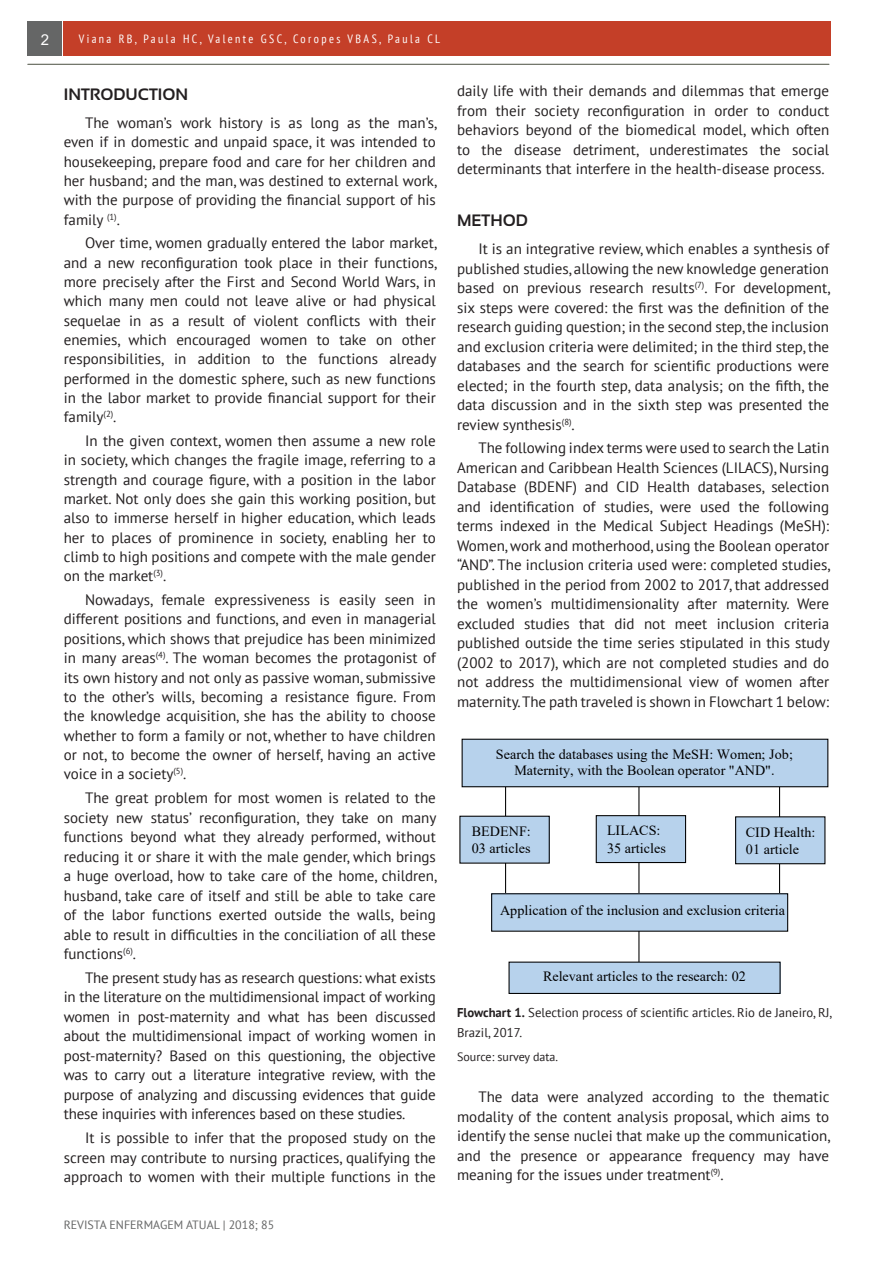
<style>
.page{position:relative;width:893px;height:1263px;background:#fff}
.page>*{position:absolute;margin:0;border:0;box-sizing:border-box;transform-origin:0 0}
.t1{font:700 16.5px "Sansation";color:#231f20}
.t2{font:15px/19.5px "PT Sans";color:#231f20;text-align:justify}
.t3{font:15px "Arial";color:#fff}
.t4{font:14.1px/17.7px "Times New Roman";color:#000001}
.t5{font:12.75px/19.5px "PT Sans";color:#231f20}
.t6{font:condensed 12px "PT Sans";letter-spacing:.2em;color:#fff}
.t7{font:12px "PT Sans";color:#656666}
.t8{font:12px "PT Sans";color:#231f20}
.s1{font-weight:700}
</style>
<div class="page">
<div style="left:64px;top:21px;width:767px;height:35px;background:#c43f28"></div>
<div style="left:28px;top:21px;width:34px;height:35px;background:#656666"></div>
<hr style="left:28px;top:64px;width:801px;height:1px;background:#73776c">
<hr style="left:779px;top:787px;width:1px;height:107px;background:#000001">
<hr style="left:505px;top:787px;width:1px;height:107px;background:#000001">
<hr style="left:638px;top:787px;width:1px;height:175px;background:#000001">
<div style="left:462px;top:739px;width:366px;height:48px;background:#b7d2ec"></div>
<div style="left:462px;top:739px;width:366px;height:48px;border:1px solid #000001"></div>
<div style="left:460px;top:816px;width:89px;height:47px;background:#b7d2ec"></div>
<div style="left:459px;top:816px;width:91px;height:48px;border:1px solid #000001"></div>
<div style="left:596px;top:816px;width:90px;height:46px;background:#b7d2ec"></div>
<div style="left:596px;top:815px;width:90px;height:48px;border:1px solid #000001"></div>
<div style="left:492px;top:894px;width:296px;height:37px;background:#b7d2ec"></div>
<div style="left:491px;top:893px;width:297px;height:39px;border:1px solid #000001"></div>
<div style="left:509px;top:962px;width:271px;height:31px;background:#b7d2ec"></div>
<div style="left:508px;top:961px;width:273px;height:33px;border:1px solid #000001"></div>
<div style="left:736px;top:817px;width:89px;height:47px;background:#b7d2ec"></div>
<div style="left:735px;top:816px;width:90px;height:48px;border:1px solid #000001"></div>
<p class="t3" style="left:41px;top:30px;width:10px">2</p>
<p class="t6" style="left:79px;top:31px;width:363px">Viana RB, Paula HC, Valente GSC, Coropes VBAS, Paula CL</p>
<p class="t1" style="left:64px;top:85px;width:126px">INTRODUCTION</p>
<p class="t2" style="left:64px;top:113px;width:375px;text-indent:21px">The woman’s work history is as long as the man’s, even if in domestic and unpaid space, it was intended to housekeeping, prepare food and care for her children and her husband; and the man, was destined to external work, with the purpose of providing the financial support of his family <sup>(1)</sup>.</p>
<p class="t2" style="left:64px;top:233px;width:375px;text-indent:21px">Over time, women gradually entered the labor market, and a new reconfiguration took place in their functions, more precisely after the First and Second World Wars, in which many men could not leave alive or had physical sequelae in as a result of violent conflicts with their enemies, which encouraged women to take on other responsibilities, in addition to the functions already performed in the domestic sphere, such as new functions in the labor market to provide financial support for their family<sup>(2)</sup>.</p>
<p class="t2" style="left:64px;top:431px;width:374px;text-indent:21px">In the given context, women then assume a new role in society, which changes the fragile image, referring to a strength and courage figure, with a position in the labor market. Not only does she gain this working position, but also to immerse herself in higher education, which leads her to places of prominence in society, enabling her to climb to high positions and compete with the male gender on the market<sup>(3)</sup>.</p>
<p class="t2" style="left:64px;top:590px;width:374px;text-indent:21px">Nowadays, female expressiveness is easily seen in different positions and functions, and even in managerial positions, which shows that prejudice has been minimized in many areas<sup>(4)</sup>. The woman becomes the protagonist of its own history and not only as passive woman, submissive to the other’s wills, becoming a resistance figure. From the knowledge acquisition, she has the ability to choose whether to form a family or not, whether to have children or not, to become the owner of herself, having an active voice in a society<sup>(5)</sup>.</p>
<p class="t2" style="left:64px;top:788px;width:375px;text-indent:21px">The great problem for most women is related to the society new status’ reconfiguration, they take on many functions beyond what they already performed, without reducing it or share it with the male gender, which brings a huge overload, how to take care of the home, children, husband, take care of itself and still be able to take care of the labor functions exerted outside the walls, being able to result in difficulties in the conciliation of all these functions<sup>(6)</sup>.</p>
<p class="t2" style="left:64px;top:967px;width:374px;text-indent:21px">The present study has as research questions: what exists in the literature on the multidimensional impact of working women in post-maternity and what has been discussed about the multidimensional impact of working women in post-maternity? Based on this questioning, the objective was to carry out a literature integrative review, with the purpose of analyzing and discussing evidences that guide these inquiries with inferences based on these studies.</p>
<p class="t2" style="left:64px;top:1128px;width:374px;text-indent:21px">It is possible to infer that the proposed study on the screen may contribute to nursing practices, qualifying the approach to women with their multiple functions in the</p>
<p class="t7" style="left:64px;top:1216px;width:212px">REVISTA ENFERMAGEM ATUAL | 2018; 85</p>
<p class="t2" style="left:457px;top:81px;width:374px">daily life with their demands and dilemmas that emerge from their society reconfiguration in order to conduct behaviors beyond of the biomedical model, which often to the disease detriment, underestimates the social determinants that interfere in the health-disease process.</p>
<p class="t1" style="left:457px;top:211px;width:72px">METHOD</p>
<p class="t2" style="left:457px;top:239px;width:375px;text-indent:21px">It is an integrative review, which enables a synthesis of published studies, allowing the new knowledge generation based on previous research results<sup>(7)</sup>. For development, six steps were covered: the first was the definition of the research guiding question; in the second step, the inclusion and exclusion criteria were delimited; in the third step, the databases and the search for scientific productions were elected; in the fourth step, data analysis; on the fifth, the data discussion and in the sixth step was presented the review synthesis<sup>(8)</sup>.</p>
<p class="t2" style="left:457px;top:438px;width:375px;text-indent:21px">The following index terms were used to search the Latin American and Caribbean Health Sciences (LILACS), Nursing Database (BDENF) and CID Health databases, selection and identification of studies, were used the following terms indexed in the Medical Subject Headings (MeSH):<br>Women, work and motherhood, using the Boolean operator “AND”. The inclusion criteria used were: completed studies, published in the period from 2002 to 2017, that addressed the women’s multidimensionality after maternity. Were excluded studies that did not meet inclusion criteria published outside the time series stipulated in this study (2002 to 2017), which are not completed studies and do not address the multidimensional view of women after maternity. The path traveled is shown in Flowchart 1 below:</p>
<p class="t4" style="left:496px;top:745px;width:299px;line-height:16.4px;text-align:center">Search the databases using the MeSH: Women; Job;<br>Maternity, with the Boolean operator "AND".</p>
<p class="t4" style="left:472px;top:822px;width:61px">BEDENF:<br>03 articles</p>
<p class="t4" style="left:607px;top:821px;width:60px">LILACS:<br>35 articles</p>
<p class="t4" style="left:746px;top:823px;width:71px">CID Health:<br>01 article</p>
<p class="t4" style="left:500px;top:901px;width:286px">Application of the inclusion and exclusion criteria</p>
<p class="t4" style="left:543px;top:967px;width:204px">Relevant articles to the research: 02</p>
<p class="t5" style="left:457px;top:1003px;width:376px"><span class="s1">Flowchart 1.</span> Selection process of scientific articles. Rio de Janeiro, RJ,<br>Brazil, 2017.</p>
<p class="t8" style="left:457px;top:1049px;width:102px">Source: survey data.</p>
<p class="t2" style="left:457px;top:1087px;width:375px;text-indent:21px">The data were analyzed according to the thematic modality of the content analysis proposal, which aims to identify the sense nuclei that make up the communication, and the presence or appearance frequency may have meaning for the issues under treatment<sup>(9)</sup>.</p>
</div>
